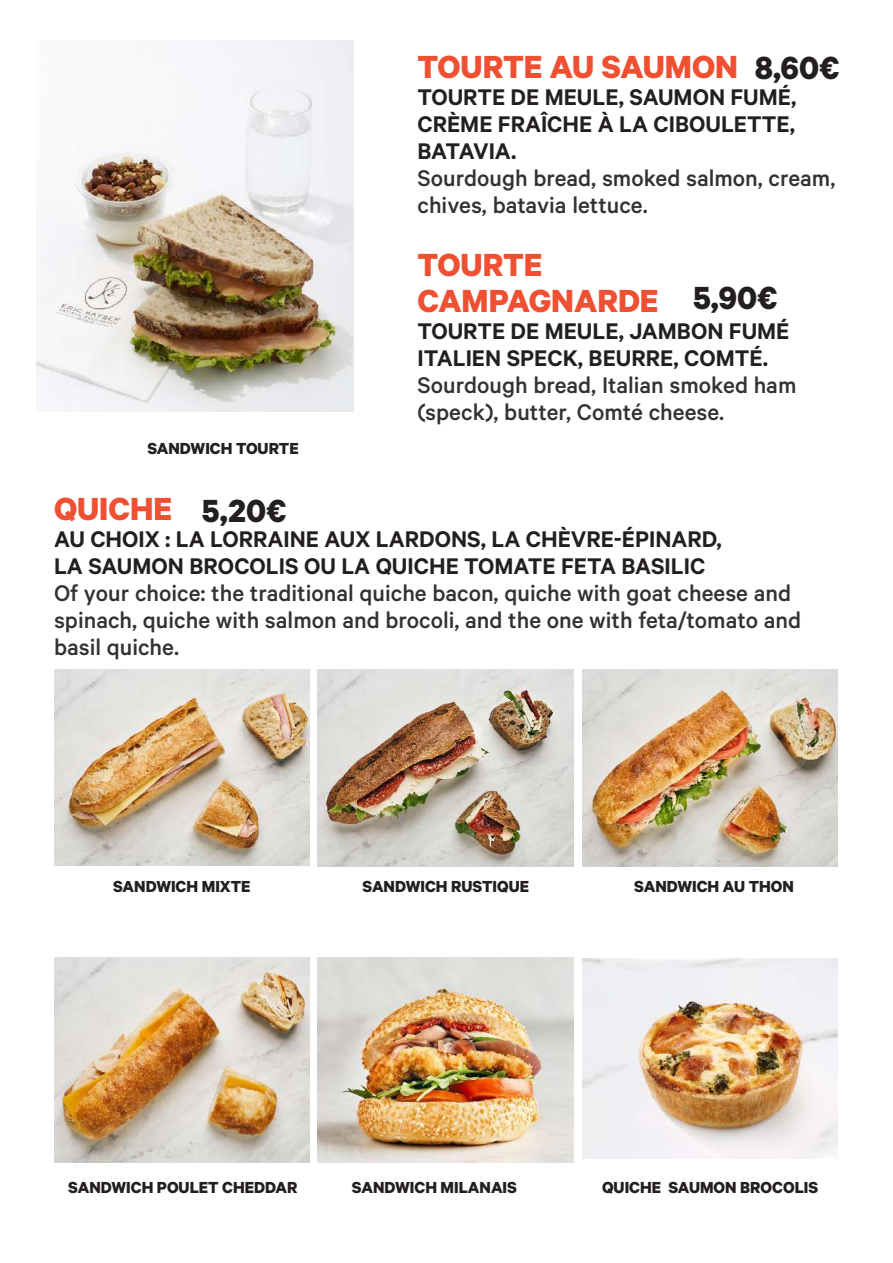
<style>
.page{position:relative;width:893px;height:1263px;background:#fff}
.page>*{position:absolute;margin:0;border:0;box-sizing:border-box;transform-origin:0 0}
.t1{font:700 36px/36px "Calibre";color:#ef5032}
.t2{font:700 36px "Calibre";color:#231f20}
.t3{font:500 25.5px/27px "Calibre";color:#333233}
.t4{font:600 25.5px/27px "Calibre";color:#231f20}
.t5{font:700 18px "Calibre";color:#231f20}
</style>
<div class="page">
<img style="left:54px;top:670px;width:255px;height:195px">
<img style="left:54px;top:958px;width:255px;height:204px">
<img style="left:318px;top:670px;width:255px;height:196px">
<img style="left:318px;top:958px;width:255px;height:204px">
<img style="left:583px;top:670px;width:255px;height:196px">
<img style="left:583px;top:959px;width:255px;height:200px">
<img style="left:36px;top:40px;width:318px;height:371px">
<p class="t5" style="left:147px;top:437px;width:153px">SANDWICH TOURTE</p>
<h1 class="t1" style="left:417px;top:47px;width:322px">TOURTE AU SAUMON</h1>
<p class="t4" style="left:417px;top:82px;width:380px;text-align:justify">TOURTE DE MEULE, SAUMON FUMÉ, CRÈME FRAÎCHE À LA CIBOULETTE, BATAVIA.</p>
<p class="t3" style="left:417px;top:163px;width:419px">Sourdough bread, smoked salmon, cream, chives, batavia lettuce.</p>
<h1 class="t1" style="left:417px;top:245px;width:243px">TOURTE<br>CAMPAGNARDE</h1>
<p class="t4" style="left:417px;top:316px;width:373px">TOURTE DE MEULE, JAMBON FUMÉ<br>ITALIEN SPECK, BEURRE, COMTÉ.</p>
<p class="t3" style="left:417px;top:370px;width:380px">Sourdough bread, Italian smoked ham (speck), butter, Comté cheese.</p>
<h1 class="t2" style="left:755px;top:46px;width:86px">8,60€</h1>
<h1 class="t2" style="left:693px;top:276px;width:86px">5,90€</h1>
<h1 class="t1" style="left:54px;top:490px;width:120px">QUICHE</h1>
<p class="t4" style="left:54px;top:525px;width:669px">AU CHOIX : LA LORRAINE AUX LARDONS, LA CHÈVRE-ÉPINARD,<br>LA SAUMON BROCOLIS OU LA QUICHE TOMATE FETA BASILIC</p>
<p class="t3" style="left:54px;top:579px;width:749px">Of your choice: the traditional quiche bacon, quiche with goat cheese and spinach, quiche with salmon and brocoli, and the one with feta/tomato and basil quiche.</p>
<h1 class="t2" style="left:202px;top:489px;width:86px">5,20€</h1>
<p class="t5" style="left:113px;top:876px;width:139px">SANDWICH MIXTE</p>
<p class="t5" style="left:362px;top:876px;width:168px">SANDWICH RUSTIQUE</p>
<p class="t5" style="left:634px;top:876px;width:161px">SANDWICH AU THON</p>
<p class="t5" style="left:68px;top:1176px;width:231px">SANDWICH POULET CHEDDAR</p>
<p class="t5" style="left:352px;top:1176px;width:167px">SANDWICH MILANAIS</p>
<p class="t5" style="left:602px;top:1176px;width:218px">QUICHE SAUMON BROCOLIS</p>
</div>
